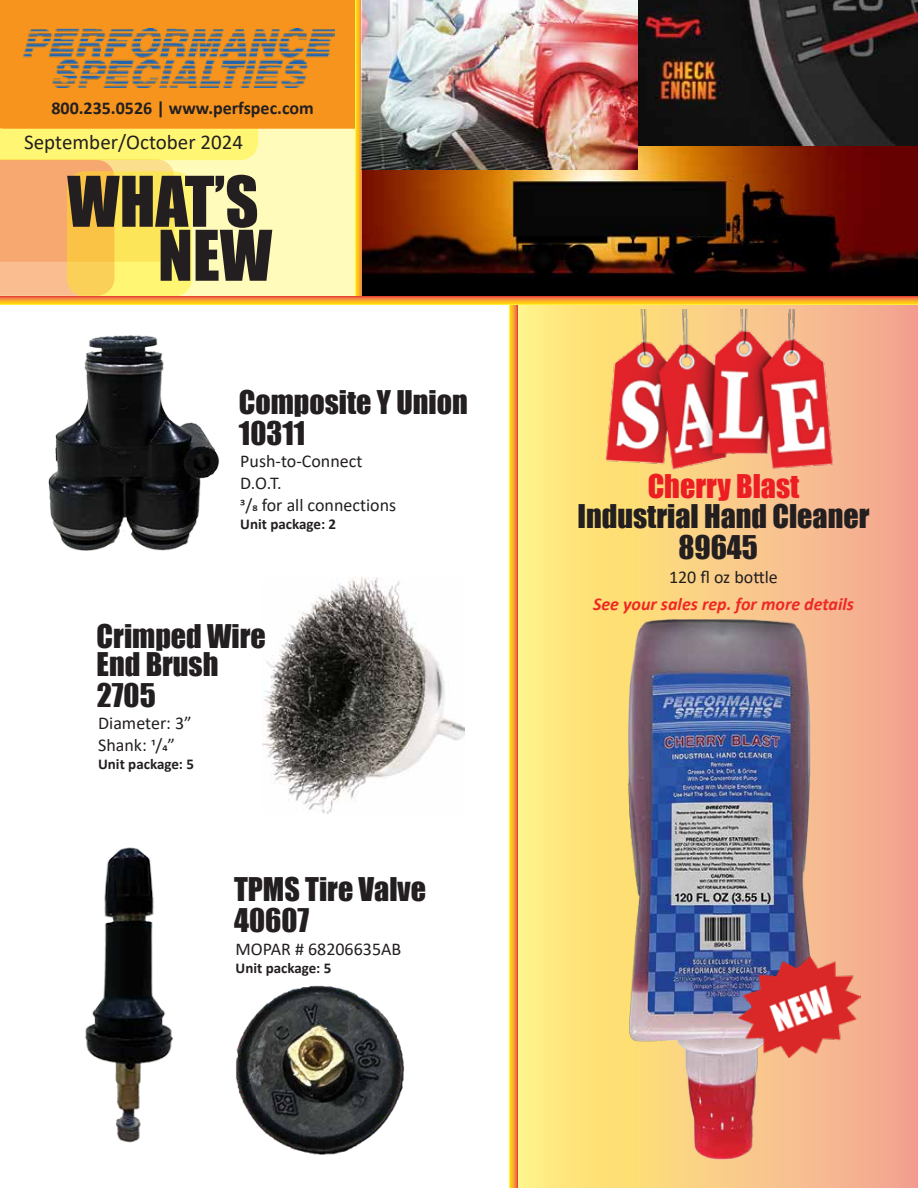
<style>
.page{position:relative;width:918px;height:1188px;background:#fff}
.page>*{position:absolute;margin:0;border:0;box-sizing:border-box;transform-origin:0 0}
.t1{font:64.5px/54px "Impact";color:#231f20;text-align:right}
.t2{font:30px/31.3px "Impact";color:#231f20;text-align:center}
.t3{font:30px "Impact";color:#ed1d24}
.t4{font:21px "Calibri";color:#231f20}
.t5{font:18px/21.6px "Calibri";color:#231f20}
.t6{font:italic 700 18px "Calibri";color:#ee2924}
.t7{font:700 18px "Calibri";color:#231f20}
.t8{font:700 15px "Calibri";color:#231f20}
</style>
<div class="page">
<img style="left:262px;top:578px;width:203px;height:235px">
<div style="left:258px;top:129px;width:97px;height:167px;background:#fffbbb"></div>
<svg style="left:517px;top:304px;width:401px;height:884px;background:#f9cb86"></svg>
<img style="left:605px;top:309px;width:229px;height:162px">
<svg style="left:0;top:129px;width:258px;height:167px;background:#fcdd8d"></svg>
<div style="left:0;top:0;width:355px;height:129px;background:#f7941e"></div>
<svg style="left:67px;top:171px;width:125px;height:126px;background:#fcde5b"></svg>
<img style="left:24px;top:28px;width:310px;height:59px">
<svg style="left:509px;top:304px;width:8px;height:884px;background:#f8ae2d"></svg>
<svg style="left:355px;top:0;width:7px;height:296px;background:#fac028"></svg>
<img style="left:362px;top:145px;width:556px;height:151px">
<img style="left:638px;top:0;width:280px;height:145px">
<img style="left:361px;top:0;width:277px;height:170px">
<svg style="left:0;top:296px;width:918px;height:8px;background:#f5962d"></svg>
<img style="left:595px;top:611px;width:257px;height:554px">
<img style="left:739px;top:957px;width:121px;height:100px">
<img style="left:236px;top:985px;width:169px;height:170px">
<img style="left:85px;top:847px;width:88px;height:296px">
<img style="left:48px;top:335px;width:172px;height:216px">
<p class="t7" style="left:51px;top:95px;width:264px">800.235.0526 | www.perfspec.com</p>
<p class="t4" style="left:24px;top:127px;width:220px">September/October 2024</p>
<h1 class="t1" style="left:67px;top:173px;width:207px">WHAT’S<br>NEW</h1>
<h2 class="t2" style="left:239px;top:386px;width:230px">Composite Y Union</h2>
<p class="t5" style="left:240px;top:450px;width:157px">Push-to-Connect<br>D.O.T.<br>3/8 for all connections</p>
<p class="t8" style="left:240px;top:513px;width:97px">Unit package: 2</p>
<h2 class="t2" style="left:239px;top:417px;width:68px">10311</h2>
<h2 class="t2" style="left:97px;top:621px;width:171px;line-height:28.5px;text-align:left">Crimped Wire<br>End Brush</h2>
<h2 class="t2" style="left:97px;top:679px;width:61px">2705</h2>
<p class="t5" style="left:98px;top:712px;width:95px">Diameter: 3”<br>Shank: 1/4”</p>
<p class="t8" style="left:98px;top:753px;width:97px">Unit package: 5</p>
<h2 class="t2" style="left:234px;top:873px;width:194px">TPMS Tire Valve</h2>
<h2 class="t2" style="left:234px;top:904px;width:77px">40607</h2>
<p class="t5" style="left:236px;top:937px;width:167px">MOPAR # 68206635AB</p>
<p class="t8" style="left:236px;top:957px;width:97px">Unit package: 5</p>
<h2 class="t3" style="left:648px;top:463px;width:153px">Cherry Blast</h2>
<h2 class="t2" style="left:578px;top:500px;width:293px">Industrial Hand Cleaner<br>89645</h2>
<p class="t5" style="left:669px;top:566px;width:110px">120 fl oz bottle</p>
<p class="t6" style="left:593px;top:591px;width:262px">See your sales rep. for more details</p>
</div>
